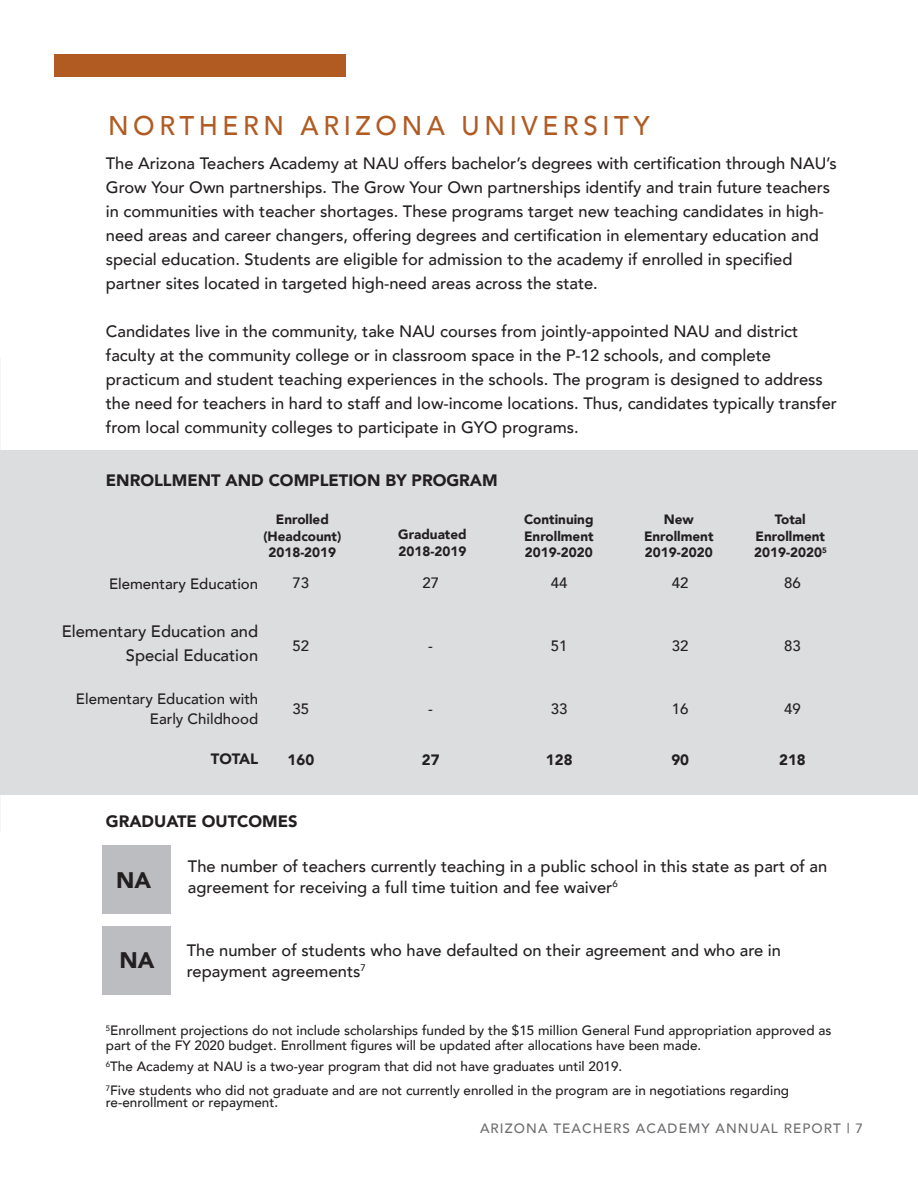
<style>
.page{position:relative;width:918px;height:1188px;background:#fff}
.page>*{position:absolute;margin:0;border:0;box-sizing:border-box;transform-origin:0 0}
.t1{font:500 27px "Avenir";letter-spacing:.18em;color:#b15b23;scale:.96 1}
.t2{font:900 22.5px "Avenir";color:#231f20}
.t3{font:500 16.5px/24px "Avenir";color:#231f20}
.t4{font:900 16.5px "Avenir";color:#231f20}
.t5{font:500 15px/19.5px "Avenir";color:#231f20;text-align:right}
.t6{font:900 15px "Avenir";color:#231f20}
.t7{font:500 13.5px/15px "Avenir";color:#231f20}
.t8{font:900 13.5px/16.5px "Avenir";color:#231f20;text-align:center}
.t9{font:500 13.5px "Avenir";letter-spacing:.08em;color:#6c6d70}
</style>
<div class="page">
<div style="left:0;top:450px;width:918px;height:345px;background:#dcdddf"></div>
<div style="left:54px;top:54px;width:291px;height:23px;background:#b15b23"></div>
<div style="left:102px;top:845px;width:68px;height:68px;background:#bcbdc0"></div>
<div style="left:102px;top:927px;width:68px;height:68px;background:#bcbdc0"></div>
<h1 class="t1" style="left:108px;top:102px;width:566px">NORTHERN ARIZONA UNIVERSITY</h1>
<p class="t3" style="left:106px;top:150px;width:733px">The Arizona Teachers Academy at NAU offers bachelor’s degrees with certification through NAU’s Grow Your Own partnerships. The Grow Your Own partnerships identify and train future teachers in communities with teacher shortages. These programs target new teaching candidates in high&shy;need areas and career changers, offering degrees and certification in elementary education and special education. Students are eligible for admission to the academy if enrolled in specified partner sites located in targeted high-need areas across the state.</p>
<p class="t3" style="left:106px;top:318px;width:733px">Candidates live in the community, take NAU courses from jointly-appointed NAU and district faculty at the community college or in classroom space in the P-12 schools, and complete practicum and student teaching experiences in the schools. The program is designed to address the need for teachers in hard to staff and low-income locations. Thus, candidates typically transfer from local community colleges to participate in GYO programs.</p>
<p class="t4" style="left:106px;top:466px;width:393px">ENROLLMENT AND COMPLETION BY PROGRAM</p>
<p class="t8" style="left:263px;top:511px;width:79px">Enrolled (Headcount)<br>2018-2019</p>
<p class="t8" style="left:524px;top:511px;width:71px;text-align:justify">Continuing Enrollment 2019-2020</p>
<p class="t8" style="left:644px;top:511px;width:71px">New<br>Enrollment<br>2019-2020</p>
<p class="t8" style="left:754px;top:511px;width:74px">Total<br>Enrollment<br>2019-2020<sup>5</sup></p>
<p class="t8" style="left:398px;top:526px;width:70px;text-align:left">Graduated<br>2018-2019</p>
<p class="t5" style="left:109px;top:573px;width:151px">Elementary Education</p>
<p class="t3" style="left:62px;top:618px;width:198px;text-align:right">Elementary Education and<br>Special Education</p>
<p class="t5" style="left:76px;top:689px;width:184px">Elementary Education with<br>Early Childhood</p>
<p class="t6" style="left:211px;top:746px;width:49px">TOTAL</p>
<p class="t5" style="left:293px;top:572px;width:18px">73</p>
<p class="t5" style="left:293px;top:635px;width:18px">52</p>
<p class="t5" style="left:293px;top:698px;width:18px">35</p>
<p class="t6" style="left:288px;top:747px;width:28px">160</p>
<p class="t5" style="left:422px;top:572px;width:18px">27</p>
<p class="t5" style="left:428px;top:635px;width:6px">-</p>
<p class="t5" style="left:428px;top:698px;width:6px">-</p>
<p class="t6" style="left:422px;top:747px;width:19px">27</p>
<p class="t5" style="left:551px;top:572px;width:18px">44</p>
<p class="t5" style="left:672px;top:572px;width:18px">42</p>
<p class="t5" style="left:784px;top:572px;width:18px">86</p>
<p class="t5" style="left:551px;top:635px;width:18px">51</p>
<p class="t5" style="left:672px;top:635px;width:18px">32</p>
<p class="t5" style="left:784px;top:635px;width:18px">83</p>
<p class="t5" style="left:551px;top:698px;width:18px">33</p>
<p class="t5" style="left:672px;top:698px;width:18px">16</p>
<p class="t5" style="left:784px;top:698px;width:18px">49</p>
<p class="t6" style="left:546px;top:747px;width:28px">128</p>
<p class="t6" style="left:671px;top:747px;width:19px">90</p>
<p class="t6" style="left:779px;top:747px;width:28px">218</p>
<p class="t4" style="left:106px;top:807px;width:193px">GRADUATE OUTCOMES</p>
<h2 class="t2" style="left:116px;top:861px;width:37px">NA</h2>
<h2 class="t2" style="left:119px;top:941px;width:37px">NA</h2>
<p class="t3" style="left:188px;top:855px;width:641px;line-height:21px">The number of teachers currently teaching in a public school in this state as part of an agreement for receiving a full time tuition and fee waiver<sup>6</sup></p>
<p class="t3" style="left:187px;top:939px;width:596px;line-height:21px">The number of students who have defaulted on their agreement and who are in repayment agreements<sup>7</sup></p>
<p class="t7" style="left:106px;top:1023px;width:727px"><sup>5</sup>Enrollment projections do not include scholarships funded by the $15 million General Fund appropriation approved as part of the FY 2020 budget. Enrollment figures will be updated after allocations have been made.</p>
<p class="t7" style="left:106px;top:1054px;width:685px;line-height:24px"><sup>6</sup>The Academy at NAU is a two-year program that did not have graduates until 2019.<br><sup>7</sup>Five students who did not graduate and are not currently enrolled in the program are in negotiations regarding</p>
<p class="t7" style="left:106px;top:1095px;width:174px">re-enrollment or repayment.</p>
<p class="t9" style="left:480px;top:1117px;width:385px">ARIZONA TEACHERS ACADEMY ANNUAL REPORT | 7</p>
</div>
